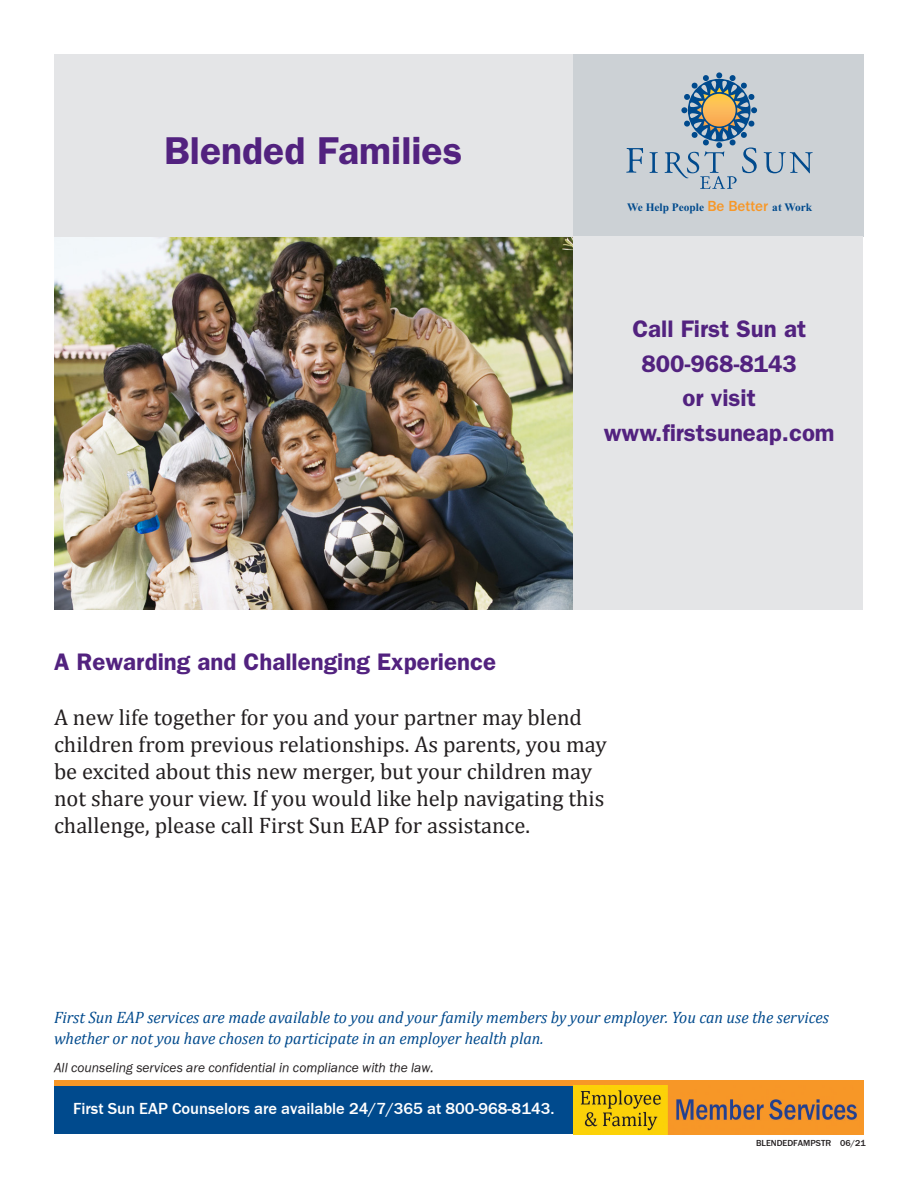
<style>
.page{position:relative;width:918px;height:1188px;background:#fff}
.page>*{position:absolute;margin:0;border:0;box-sizing:border-box;transform-origin:0 0}
.t1{font:600 39px "Franklin Gothic";color:#52227f}
.t2{font:600 24px/34.5px "Franklin Gothic";color:#52227f;text-align:center}
.t3{font:22.5px/27px "Cambria";color:#231f20}
.t4{font:italic 16.5px/21px "Cambria";color:#004a8d}
.t5{font:700 16.5px "Franklin Gothic";color:#fff}
.t6{font:500 15.15px "Franklin Gothic";color:#f79727}
.Default{font:italic 13.5px "Franklin Gothic";color:#231f20}
.t7{font:700 11.4px "Times New Roman";color:#004a8d}
.t8{font:700 9px "Franklin Gothic";color:#231f20}
.s1{font-family:"Times New Roman";font-weight:700;font-size:11.4px;color:#004a8d}
</style>
<div class="page">
<img style="left:54px;top:236px;width:519px;height:373px">
<div style="left:54px;top:54px;width:808px;height:182px;background:#e4e5e7"></div>
<div style="left:573px;top:54px;width:291px;height:182px;background:#ccd1d5"></div>
<svg style="left:650px;top:152px;width:8px;height:21px"></svg>
<svg style="left:626px;top:148px;width:17px;height:25px"></svg>
<svg style="left:764px;top:152px;width:49px;height:21px"></svg>
<svg style="left:665px;top:72px;width:92px;height:117px"></svg>
<div style="left:54px;top:1086px;width:520px;height:48px;background:#004a8d"></div>
<div style="left:54px;top:1080px;width:810px;height:6px;background:#f79727"></div>
<img style="left:574px;top:1086px;width:290px;height:48px">
<div style="left:573px;top:236px;width:289px;height:373px;background:#e4e5e7"></div>
<p class="t1" style="left:164px;top:127px;width:299px">Blended Families</p>
<p class="t6" style="left:707px;top:196px;width:106px">Be Better <span class="s1">Work</span></p>
<p class="t7" style="left:627px;top:199px;width:79px">We Help People</p>
<p class="t7" style="left:772px;top:199px;width:11px">at</p>
<p class="t2" style="left:604px;top:311px;width:232px">Call First Sun at<br>800-968-8143<br>or visit www.firstsuneap.com</p>
<p class="t2" style="left:54px;top:643px;width:444px">A Rewarding and Challenging Experience</p>
<p class="t3" style="left:54px;top:704px;width:554px">A new life together for you and your partner may blend children from previous relationships. As parents, you may be excited about this new merger, but your children may not share your view. If you would like help navigating this challenge, please call First Sun EAP for assistance.</p>
<p class="t4" style="left:54px;top:1006px;width:776px">First Sun EAP services are made available to you and your family members by your employer. You can use the services whether or not you have chosen to participate in an employer health plan.</p>
<p class="Default" style="left:54px;top:1061px;width:382px">All counseling services are confidential in compliance with the law.</p>
<p class="t5" style="left:73px;top:1099px;width:483px">First Sun EAP Counselors are available 24/7/365 at 800-968-8143.</p>
<p class="t8" style="left:756px;top:1138px;width:111px">BLENDEDFAMPSTR 06/21</p>
</div>
